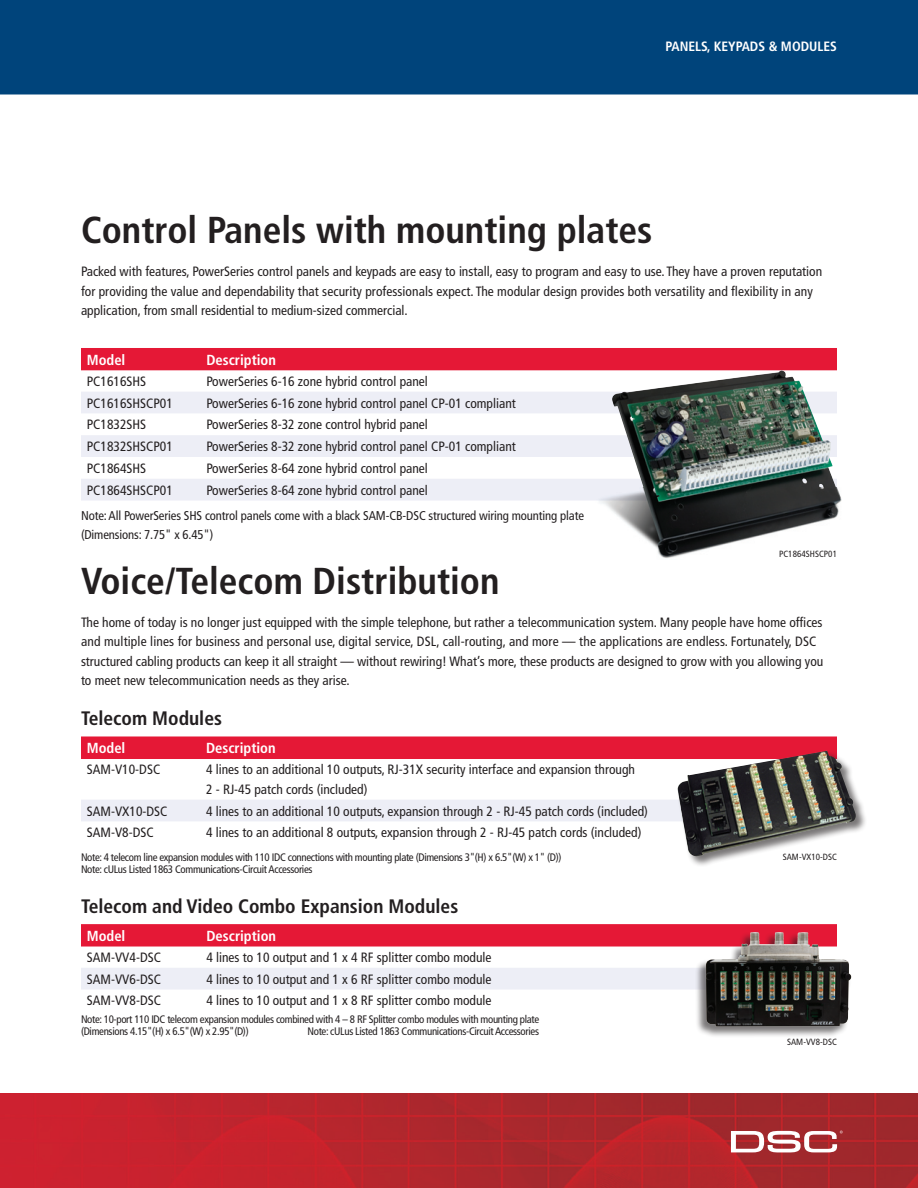
<style>
.page{position:relative;width:918px;height:1188px;background:#fff}
.page>*{position:absolute;margin:0;border:0;box-sizing:border-box;transform-origin:0 0}
.t1{font:700 condensed 37.5px "Frutiger";color:#231f20}
.t2{font:700 condensed 19.5px "Frutiger";color:#231f20}
.t3{font:700 condensed 14.55px "Frutiger";color:#fff}
.t4{font:condensed 13.5px/19.5px "Frutiger";color:#231f20}
.t5{font:700 condensed 13.5px "Frutiger";color:#fff}
.t6{font:condensed 12.75px/19.5px "Frutiger";letter-spacing:-.01em;color:#231f20}
.t7{font:condensed 10.8px/12px "Frutiger";letter-spacing:-.03em;color:#231f20}
.t8{font:condensed 9px "Frutiger";letter-spacing:.005em;color:#231f20}
</style>
<div class="page">
<div style="left:0;top:0;width:918px;height:94px;background:#00447b"></div>
<img style="left:0;top:1094px;width:918px;height:94px">
<svg style="left:731px;top:1131px;width:112px;height:21px"></svg>
<div style="left:81px;top:348px;width:756px;height:23px;background:#e51836"></div>
<svg style="left:81px;top:392px;width:531px;height:108px;fill:#edeef6"></svg>
<div style="left:81px;top:736px;width:756px;height:23px;background:#e51836"></div>
<div style="left:81px;top:800px;width:596px;height:21px;background:#edeef6"></div>
<svg style="left:81px;top:924px;width:756px;height:23px;background:#e51d3b"></svg>
<div style="left:81px;top:968px;width:613px;height:21px;background:#edeef6"></div>
<div style="left:677px;top:750px;width:195px;height:123px;background:#231f20;opacity:.6"></div>
<img style="left:677px;top:751px;width:179px;height:106px">
<img style="left:595px;top:487px;width:247px;height:72px">
<img style="left:612px;top:370px;width:228px;height:186px">
<div style="left:694px;top:931px;width:163px;height:113px;background:#231f20;opacity:.6"></div>
<img style="left:706px;top:932px;width:145px;height:95px">
<p class="t5" style="left:665px;top:38px;width:173px">PANELS, KEYPADS &amp; MODULES</p>
<h1 class="t1" style="left:81px;top:208px;width:573px">Control Panels with mounting plates</h1>
<p class="t4" style="left:81px;top:262px;width:743px">Packed with features, PowerSeries control panels and keypads are easy to install, easy to program and easy to use. They have a proven reputation for providing the value and dependability that security professionals expect. The modular design provides both versatility and flexibility in any application, from small residential to medium-sized commercial.</p>
<p class="t3" style="left:87px;top:351px;width:40px">Model</p>
<p class="t3" style="left:206px;top:351px;width:71px">Description</p>
<p class="t4" style="left:87px;top:371px;width:61px">PC1616SHS</p>
<p class="t4" style="left:206px;top:371px;width:223px">PowerSeries 6-16 zone hybrid control panel</p>
<p class="t4" style="left:87px;top:393px;width:88px">PC1616SHSCP01</p>
<p class="t4" style="left:206px;top:393px;width:311px">PowerSeries 6-16 zone hybrid control panel CP-01 compliant</p>
<p class="t4" style="left:87px;top:415px;width:61px">PC1832SHS</p>
<p class="t4" style="left:206px;top:415px;width:223px">PowerSeries 8-32 zone control hybrid panel</p>
<p class="t4" style="left:87px;top:437px;width:88px">PC1832SHSCP01</p>
<p class="t4" style="left:206px;top:437px;width:311px">PowerSeries 8-32 zone hybrid control panel CP-01 compliant</p>
<p class="t4" style="left:87px;top:459px;width:61px">PC1864SHS</p>
<p class="t4" style="left:206px;top:459px;width:223px">PowerSeries 8-64 zone hybrid control panel</p>
<p class="t4" style="left:87px;top:480px;width:88px">PC1864SHSCP01</p>
<p class="t4" style="left:206px;top:480px;width:223px">PowerSeries 8-64 zone hybrid control panel</p>
<p class="t6" style="left:81px;top:506px;width:505px">Note: All PowerSeries SHS control panels come with a black SAM-CB-DSC structured wiring mounting plate (Dimensions: 7.75" x 6.45")</p>
<h1 class="t1" style="left:81px;top:558px;width:420px">Voice/Telecom Distribution</h1>
<p class="t4" style="left:81px;top:612px;width:744px">The home of today is no longer just equipped with the simple telephone, but rather a telecommunication system. Many people have home offices and multiple lines for business and personal use, digital service, DSL, call-routing, and more — the applications are endless. Fortunately, DSC structured cabling products can keep it all straight — without rewiring! What’s more, these products are designed to grow with you allowing you to meet new telecommunication needs as they arise.</p>
<h2 class="t2" style="left:81px;top:707px;width:143px">Telecom Modules</h2>
<p class="t3" style="left:87px;top:740px;width:40px">Model</p>
<p class="t3" style="left:206px;top:740px;width:71px">Description</p>
<p class="t4" style="left:87px;top:760px;width:75px">SAM-V10-DSC</p>
<p class="t4" style="left:206px;top:760px;width:431px">4 lines to an additional 10 outputs, RJ-31X security interface and expansion through<br>2 - RJ-45 patch cords (included)</p>
<p class="t4" style="left:87px;top:801px;width:82px">SAM-VX10-DSC</p>
<p class="t4" style="left:206px;top:801px;width:443px">4 lines to an additional 10 outputs, expansion through 2 - RJ-45 patch cords (included)</p>
<p class="t4" style="left:87px;top:823px;width:68px">SAM-V8-DSC</p>
<p class="t4" style="left:206px;top:823px;width:437px">4 lines to an additional 8 outputs, expansion through 2 - RJ-45 patch cords (included)</p>
<p class="t7" style="left:81px;top:851px;width:482px">Note: 4 telecom line expansion modules with 110 IDC connections with mounting plate (Dimensions 3"(H) x 6.5"(W) x 1" (D))<br>Note: cULus Listed 1863 Communications-Circuit Accessories</p>
<h2 class="t2" style="left:81px;top:895px;width:379px">Telecom and Video Combo Expansion Modules</h2>
<p class="t3" style="left:87px;top:927px;width:40px">Model</p>
<p class="t3" style="left:206px;top:927px;width:71px">Description</p>
<p class="t4" style="left:87px;top:948px;width:76px">SAM-VV4-DSC</p>
<p class="t4" style="left:206px;top:948px;width:287px">4 lines to 10 output and 1 x 4 RF splitter combo module</p>
<p class="t4" style="left:87px;top:969px;width:76px">SAM-VV6-DSC</p>
<p class="t4" style="left:206px;top:969px;width:287px">4 lines to 10 output and 1 x 6 RF splitter combo module</p>
<p class="t4" style="left:87px;top:991px;width:76px">SAM-VV8-DSC</p>
<p class="t4" style="left:206px;top:991px;width:287px">4 lines to 10 output and 1 x 8 RF splitter combo module</p>
<p class="t7" style="left:81px;top:1013px;width:460px">Note: 10-port 110 IDC telecom expansion modules combined with 4 – 8 RF Splitter combo modules with mounting plate (Dimensions 4.15"(H) x 6.5"(W) x 2.95"(D))</p>
<p class="t8" style="left:779px;top:549px;width:59px">PC1864SHSCP01</p>
<p class="t8" style="left:783px;top:851px;width:56px">SAM-VX10-DSC</p>
<p class="t7" style="left:308px;top:1025px;width:233px">Note: cULus Listed 1863 Communications-Circuit Accessories</p>
<p class="t8" style="left:787px;top:1037px;width:51px">SAM-VV8-DSC</p>
</div>
